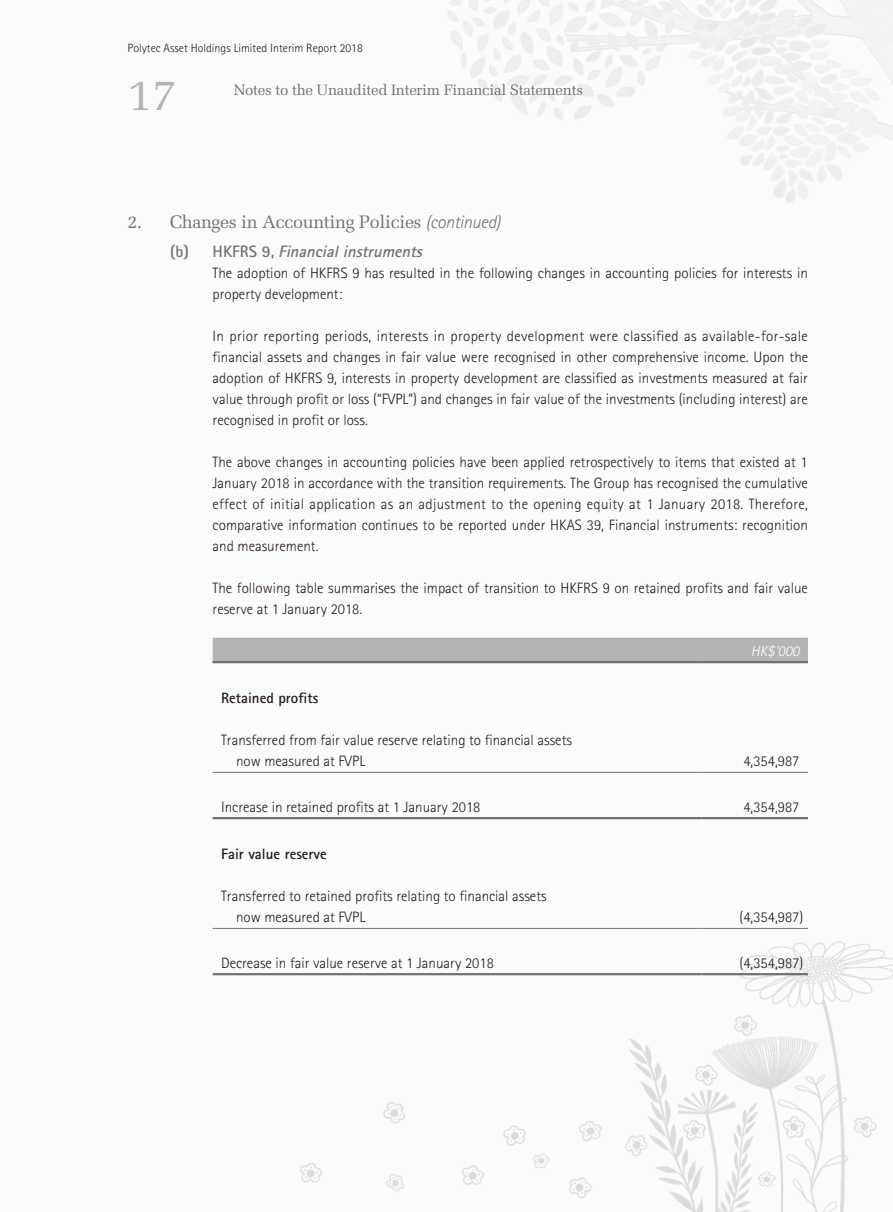
<style>
.page{position:relative;width:893px;height:1212px;background:#fff}
.page>*{position:absolute;margin:0;border:0;box-sizing:border-box;transform-origin:0 0}
.t1{font:45px "Melior LT Std";color:#b4b4b3}
.t2{font:18px "Melior LT Std";letter-spacing:-.02em;color:#707171}
.t3{font:italic 700 16.5px "Rotis Sans Serif Std";color:#707171}
.t4{font:300 15px/21px "Rotis Sans Serif Std";color:#231916}
.t5{font:15px "Melior LT Std";letter-spacing:-.02em;color:#707171}
.t6{font:700 15px "Rotis Sans Serif Std";color:#231916}
.t7{font:italic 300 15px "Rotis Sans Serif Std";color:#fff}
.t8{font:300 12px "Rotis Sans Serif Std";color:#231916}
.s1{font-family:"Rotis Sans Serif Std";font-weight:300;font-style:italic}
.s2{font-style:normal}
</style>
<div class="page">
<img style="left:212px;top:0;width:681px;height:1212px">
<div style="left:213px;top:638px;width:595px;height:23px;background:#b4b4b3"></div>
<hr style="left:213px;top:661px;width:489px;height:2px;background:#727272">
<hr style="left:702px;top:661px;width:106px;height:2px;background:#727272">
<hr style="left:213px;top:772px;width:489px;height:1px;background:#727272">
<hr style="left:702px;top:772px;width:106px;height:1px;background:#727272">
<hr style="left:213px;top:817px;width:489px;height:2px;background:#727272">
<hr style="left:702px;top:817px;width:106px;height:2px;background:#727272">
<hr style="left:213px;top:928px;width:489px;height:1px;background:#727272">
<hr style="left:702px;top:928px;width:106px;height:1px;background:#727272">
<hr style="left:213px;top:973px;width:489px;height:2px;background:#727272">
<hr style="left:702px;top:973px;width:106px;height:2px;background:#727272">
<p class="t8" style="left:128px;top:42px;width:237px">Polytec Asset Holdings Limited Interim Report 2018</p>
<p class="t5" style="left:234px;top:81px;width:351px">Notes to the Unaudited Interim Financial Statements</p>
<h1 class="t1" style="left:128px;top:68px;width:51px">17</h1>
<p class="t2" style="left:128px;top:211px;width:375px">2. Changes in Accounting Policies <span class="s1">(continued)</span></p>
<p class="t3" style="left:170px;top:241px;width:258px"><span class="s2">( b ) H K F R S 9 ,</span> Financialinstruments</p>
<p class="t4" style="left:213px;top:262px;width:597px">The adoption of HKFRS 9 has resulted in the following changes in accounting policies for interests in property development:</p>
<p class="t4" style="left:213px;top:325px;width:597px;text-align:justify">In prior reporting periods, interests in property development were classified as available-for-sale financial assets and changes in fair value were recognised in other comprehensive income. Upon the adoption of HKFRS 9, interests in property development are classified as investments measured at fair value through profit or loss (“FVPL”) and changes in fair value of the investments (including interest) are recognised in profit or loss.</p>
<p class="t4" style="left:213px;top:451px;width:597px;text-align:justify">The above changes in accounting policies have been applied retrospectively to items that existed at 1<br>January 2018 in accordance with the transition requirements. The Group has recognised the cumulative effect of initial application as an adjustment to the opening equity at 1 January 2018. Therefore, comparative information continues to be reported under HKAS 39, Financial instruments: recognition and measurement.</p>
<p class="t4" style="left:213px;top:577px;width:597px">The following table summarises the impact of transition to HKFRS 9 on retained profits and fair value reserve at 1 January 2018.</p>
<p class="t7" style="left:751px;top:642px;width:50px">HK$’000</p>
<p class="t6" style="left:221px;top:688px;width:99px">Retained profits</p>
<p class="t4" style="left:236px;top:729px;width:337px;text-indent:-15px">Transferred from fair value reserve relating to financial assets now measured at FVPL</p>
<p class="t4" style="left:743px;top:750px;width:58px">4,354,987</p>
<p class="t4" style="left:221px;top:797px;width:261px">Increase in retained profits at 1 January 2018</p>
<p class="t4" style="left:743px;top:797px;width:58px">4,354,987</p>
<p class="t6" style="left:221px;top:844px;width:107px">Fair value reserve</p>
<p class="t4" style="left:236px;top:885px;width:312px;text-indent:-15px">Transferred to retained profits relating to financial assets now measured at FVPL</p>
<p class="t4" style="left:739px;top:906px;width:65px">(4,354,987)</p>
<p class="t4" style="left:221px;top:953px;width:274px">Decrease in fair value reserve at 1 January 2018</p>
<p class="t4" style="left:739px;top:953px;width:65px">(4,354,987)</p>
</div>
